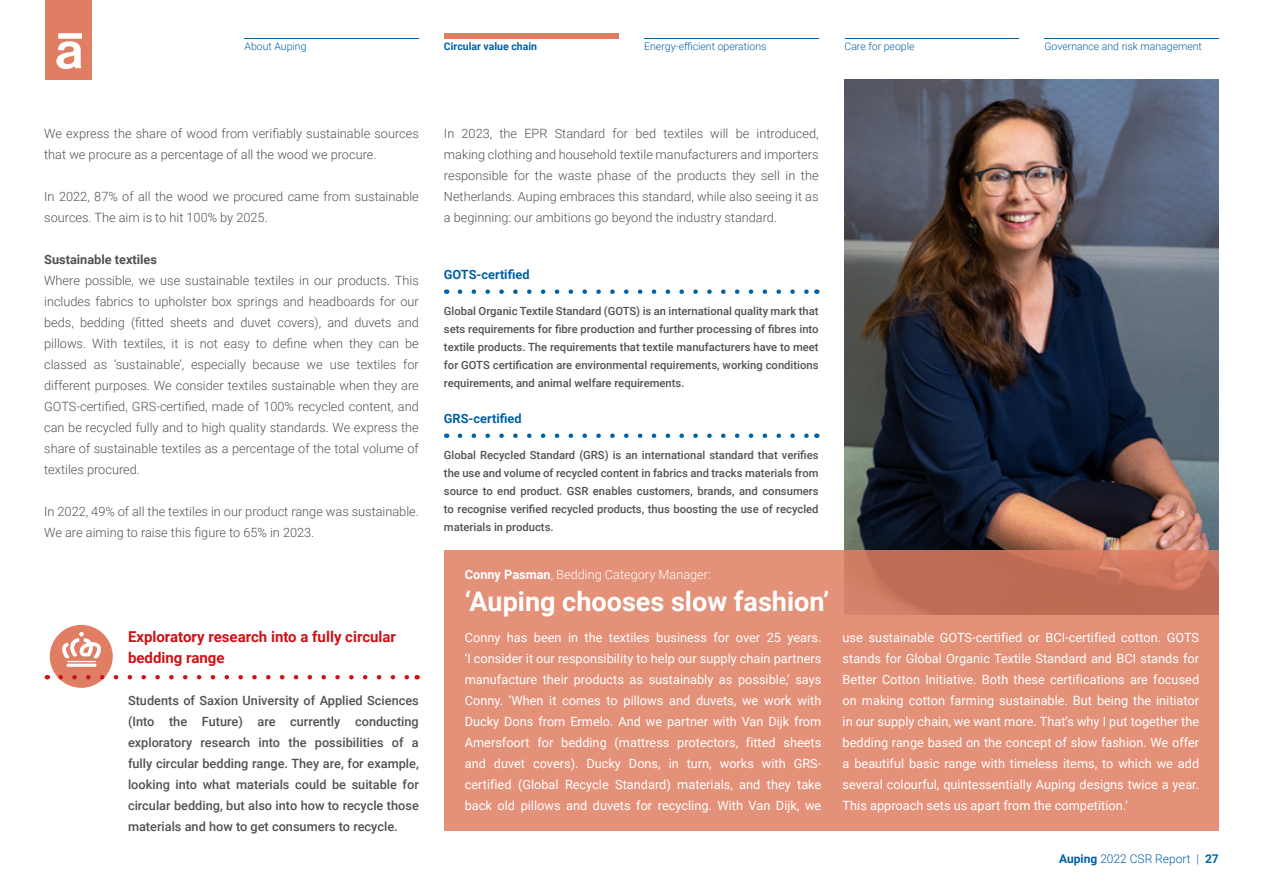
<style>
.page{position:relative;width:1263px;height:893px;background:#fff}
.page>*{position:absolute;margin:0;border:0;box-sizing:border-box;transform-origin:0 0}
.t1{font:700 27px "Roboto";color:#fff}
.t2{font:700 15px/21px "Roboto";color:#cd1316}
.t3{font:300 12.75px/21px "Roboto";color:#525250}
.t4{font:12.75px/21px "Roboto";color:#fff;text-align:justify}
.t5{font:500 12.75px/21px "Roboto";color:#525250;text-align:justify}
.t6{font:300 12.75px "Roboto";color:#fff}
.t7{font:700 12.75px "Roboto";color:#0061a7}
.t8{font:700 12.75px "Roboto";color:#525250}
.t9{font:300 12px "Roboto";color:#0061a7}
.t10{font:500 11.25px/18px "Roboto";color:#525250;text-align:justify}
.t11{font:300 10.5px "Roboto";color:#0061a7}
.t12{font:700 10.5px "Roboto";color:#0061a7}
.s1{font-weight:700}
</style>
<div class="page">
<div style="left:45px;top:0;width:47px;height:79px;background:#e07e63"></div>
<svg style="left:56px;top:33px;width:26px;height:37px"></svg>
<hr style="left:244px;top:38px;width:175px;height:1px;background:#0061a7">
<div style="left:444px;top:33px;width:175px;height:6px;background:#e07e63"></div>
<hr style="left:644px;top:38px;width:175px;height:1px;background:#0061a7">
<hr style="left:844px;top:38px;width:174px;height:1px;background:#0061a7">
<hr style="left:1044px;top:38px;width:175px;height:1px;background:#0061a7">
<svg style="left:460px;top:433px;width:349px;height:5px"></svg>
<svg style="left:460px;top:289px;width:349px;height:5px"></svg>
<img style="left:844px;top:79px;width:375px;height:472px">
<svg style="left:444px;top:551px;width:775px;height:280px;background:#e08d76"></svg>
<div style="left:50px;top:625px;width:63px;height:63px;background:#e07e63;border-radius:50%"></div>
<hr style="left:67px;top:664px;width:29px;height:3px;background:#fff">
<svg style="left:62px;top:631px;width:39px;height:31px"></svg>
<svg style="left:61px;top:675px;width:348px;height:4px"></svg>
<p class="t11" style="left:244px;top:39px;width:63px">About Auping</p>
<p class="t12" style="left:444px;top:39px;width:95px">Circular value chain</p>
<p class="t11" style="left:644px;top:39px;width:124px">Energy-efficient operations</p>
<p class="t11" style="left:844px;top:39px;width:72px">Care for people</p>
<p class="t11" style="left:1044px;top:39px;width:159px">Governance and risk management</p>
<p class="t3" style="left:44px;top:122px;width:376px">We express the share of wood from verifiably sustainable sources that we procure as a percentage of all the wood we procure.</p>
<p class="t3" style="left:44px;top:185px;width:376px">In 2022, 87% of all the wood we procured came from sustainable sources. The aim is to hit 100% by 2025.</p>
<p class="t8" style="left:44px;top:251px;width:114px">Sustainable textiles</p>
<p class="t3" style="left:44px;top:269px;width:376px;text-align:justify">Where possible, we use sustainable textiles in our products. This includes fabrics to upholster box springs and headboards for our beds, bedding (fitted sheets and duvet covers), and duvets and pillows. With textiles, it is not easy to define when they can be classed as ‘sustainable’, especially because we use textiles for different purposes. We consider textiles sustainable when they are GOTS-certified, GRS-certified, made of 100% recycled content, and can be recycled fully and to high quality standards. We express the share of sustainable textiles as a percentage of the total volume of textiles procured.</p>
<p class="t3" style="left:44px;top:500px;width:376px">In 2022, 49% of all the textiles in our product range was sustainable.<br>We are aiming to raise this figure to 65% in 2023.</p>
<p class="t2" style="left:128px;top:626px;width:270px">Exploratory research into a fully circular bedding range</p>
<p class="t5" style="left:128px;top:689px;width:292px">Students of Saxion University of Applied Sciences (Into the Future) are currently conducting exploratory research into the possibilities of a fully circular bedding range. They are, for example, looking into what materials could be suitable for circular bedding, but also into how to recycle those materials and how to get consumers to recycle.</p>
<p class="t3" style="left:444px;top:122px;width:376px;text-align:justify">In 2023, the EPR Standard for bed textiles will be introduced, making clothing and household textile manufacturers and importers responsible for the waste phase of the products they sell in the Netherlands. Auping embraces this standard, while also seeing it as a beginning: our ambitions go beyond the industry standard.</p>
<p class="t7" style="left:444px;top:265px;width:87px">GOTS-certified</p>
<p class="t10" style="left:444px;top:301px;width:376px">Global Organic Textile Standard (GOTS) is an international quality mark that sets requirements for fibre production and further processing of fibres into textile products. The requirements that textile manufacturers have to meet for GOTS certification are environmental requirements, working conditions requirements, and animal welfare requirements.</p>
<p class="t7" style="left:444px;top:409px;width:79px">GRS-certified</p>
<p class="t10" style="left:444px;top:445px;width:376px">Global Recycled Standard (GRS) is an international standard that verifies the use and volume of recycled content in fabrics and tracks materials from source to end product. GSR enables customers, brands, and consumers to recognise verified recycled products, thus boosting the use of recycled materials in products.</p>
<p class="t6" style="left:465px;top:566px;width:247px"><span class="s1">Conny Pasman</span>, Bedding Category Manager:</p>
<h1 class="t1" style="left:465px;top:583px;width:366px">‘Auping chooses slow fashion’</h1>
<p class="t4" style="left:465px;top:626px;width:358px">Conny has been in the textiles business for over 25 years. ‘I consider it our responsibility to help our supply chain partners manufacture their products as sustainably as possible,’ says Conny. ‘When it comes to pillows and duvets, we work with Ducky Dons from Ermelo. And we partner with Van Dijk from Amersfoort for bedding (mattress protectors, fitted sheets and duvet covers). Ducky Dons, in turn, works with GRS&shy;certified (Global Recycle Standard) materials, and they take back old pillows and duvets for recycling. With Van Dijk, we</p>
<p class="t4" style="left:843px;top:626px;width:358px">use sustainable GOTS-certified or BCI-certified cotton. GOTS stands for Global Organic Textile Standard and BCI stands for Better Cotton Initiative. Both these certifications are focused on making cotton farming sustainable. But being the initiator in our supply chain, we want more. That’s why I put together the bedding range based on the concept of slow fashion. We offer a beautiful basic range with timeless items, to which we add several colourful, quintessentially Auping designs twice a year.<br>This approach sets us apart from the competition.’</p>
<p class="t9" style="left:1059px;top:850px;width:161px"><span class="s1">Auping</span> 2022 CSR Report | <span class="s1">27</span></p>
</div>
